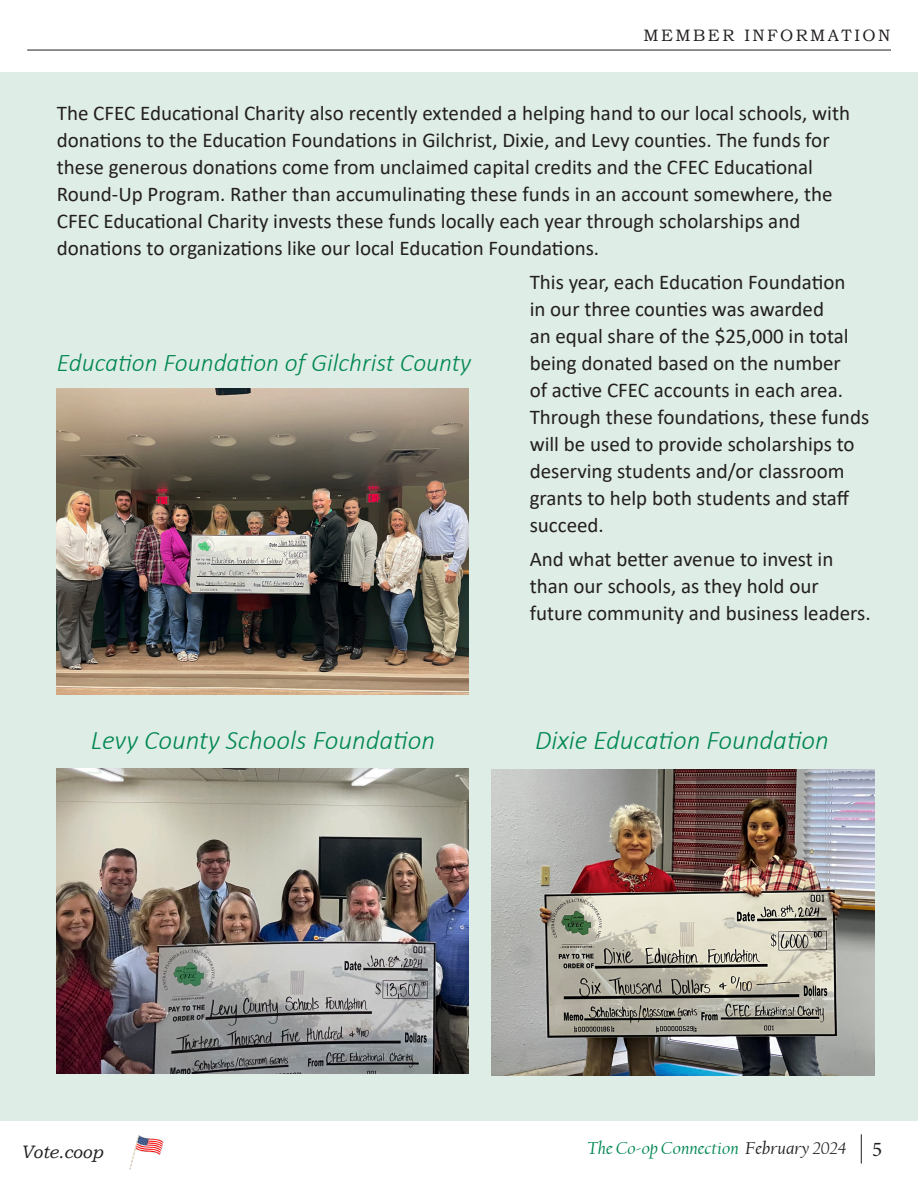
<style>
.page{position:relative;width:918px;height:1188px;background:#fff}
.page>*{position:absolute;margin:0;border:0;box-sizing:border-box;transform-origin:0 0}
.t1{font:italic 300 27px "Calibri";color:#008751}
.t2{font:italic 300 25.5px "Calibri";color:#008751}
.t3{font:21px/27px "Calibri";color:#231f20}
.t4{font:21px "Minion Pro";color:#231f20}
.t5{font:italic 18px "Californian FB";color:#008751;scale:1.09 1}
.t6{font:italic 18px "Bookman Old Style";color:#231f20}
.t7{font:16.5px "Bookman Old Style";letter-spacing:.15em;color:#231f20}
.s1{color:#231f20}
</style>
<div class="page">
<div style="left:0;top:72px;width:918px;height:1049px;background:#deede6"></div>
<img style="left:57px;top:768px;width:412px;height:306px">
<img style="left:491px;top:770px;width:383px;height:306px">
<hr style="left:861px;top:1134px;width:1px;height:30px;background:#231f20">
<img style="left:129px;top:1135px;width:35px;height:35px">
<hr style="left:27px;top:50px;width:864px;height:1px;background:#231f20">
<img style="left:57px;top:389px;width:412px;height:305px">
<p class="t7" style="left:644px;top:25px;width:248px">MEMBER INFORMATION</p>
<p class="t3" style="left:57px;top:99px;width:795px">The CFEC Educational Charity also recently extended a helping hand to our local schools, with donations to the Education Foundations in Gilchrist, Dixie, and Levy counties. The funds for these generous donations come from unclaimed capital credits and the CFEC Educational Round-Up Program. Rather than accumulinating these funds in an account somewhere, the CFEC Educational Charity invests these funds locally each year through scholarships and donations to organizations like our local Education Foundations.</p>
<p class="t3" style="left:530px;top:268px;width:341px">This year, each Education Foundation<br>in our three counties was awarded<br>an equal share of the $25,000 in total being donated based on the number<br>of active CFEC accounts in each area.<br>Through these foundations, these funds will be used to provide scholarships to deserving students and/or classroom grants to help both students and staff succeed.</p>
<p class="t3" style="left:530px;top:545px;width:343px">And what better avenue to invest in than our schools, as they hold our future community and business leaders.</p>
<p class="t2" style="left:57px;top:347px;width:416px">Education Foundation of Gilchrist County</p>
<p class="t1" style="left:91px;top:724px;width:346px">Levy County Schools Foundation</p>
<p class="t1" style="left:535px;top:724px;width:295px">Dixie Education Foundation</p>
<p class="t6" style="left:21px;top:1140px;width:84px">Vote.coop</p>
<p class="t5" style="left:588px;top:1138px;width:239px">The Co-op Connection <span class="s1">February 2024</span></p>
<p class="t4" style="left:872px;top:1135px;width:12px">5</p>
</div>
